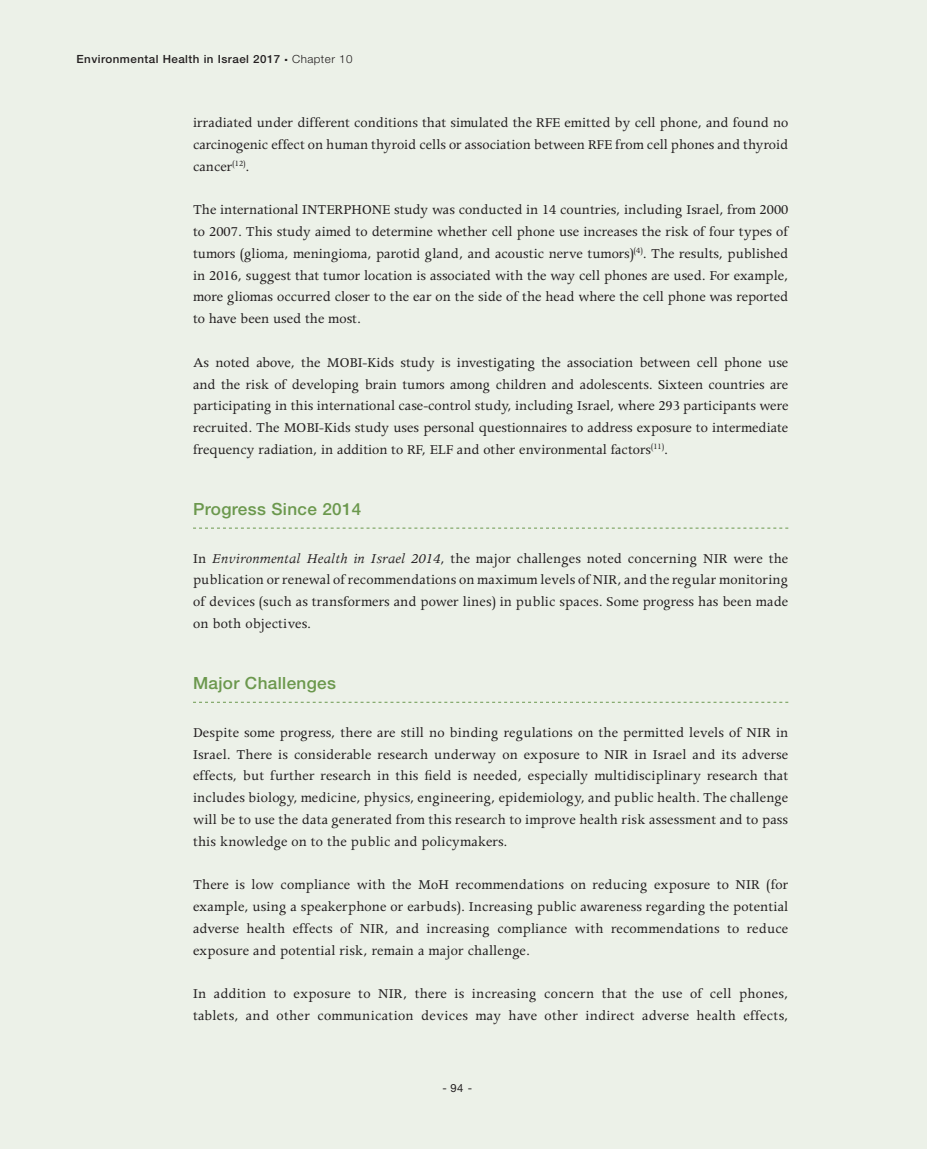
<style>
.page{position:relative;width:927px;height:1149px;background:#fff}
.page>*{position:absolute;margin:0;border:0;box-sizing:border-box;transform-origin:0 0}
.t1{font:500 16.8px "Helvetica Neue";letter-spacing:.02em;color:#6b984d}
.t2{font:15.3px/21.8px "Apollo";letter-spacing:.01em;color:#231f20;text-align:justify}
.t3{font:500 11.25px "Helvetica Neue";letter-spacing:.04em;color:#231f20}
.t4{font:11.25px "Helvetica Neue";color:#231f20}
.s1{font-weight:300}
.s2{font-style:italic}
</style>
<div class="page">
<div style="left:0;top:0;width:927px;height:1148px;background:#ecf1e8"></div>
<svg style="left:193px;top:527px;width:595px;height:1px"></svg>
<svg style="left:193px;top:701px;width:595px;height:1px"></svg>
<p class="t3" style="left:77px;top:52px;width:277px">Environmental Health in Israel 2017 <span class="s1">Chapter 10</span></p>
<p class="t2" style="left:193px;top:112px;width:597px">irradiated under different conditions that simulated the RFE emitted by cell phone, and found no carcinogenic effect on human thyroid cells or association between RFE from cell phones and thyroid cancer<sup>(12)</sup>.</p>
<p class="t2" style="left:193px;top:199px;width:597px">The international INTERPHONE study was conducted in 14 countries, including Israel, from 2000 to 2007. This study aimed to determine whether cell phone use increases the risk of four types of tumors (glioma, meningioma, parotid gland, and acoustic nerve tumors)<sup>(4)</sup>. The results, published in 2016, suggest that tumor location is associated with the way cell phones are used. For example, more gliomas occurred closer to the ear on the side of the head where the cell phone was reported to have been used the most.</p>
<p class="t2" style="left:193px;top:351px;width:597px">As noted above, the MOBI-Kids study is investigating the association between cell phone use and the risk of developing brain tumors among children and adolescents. Sixteen countries are participating in this international case-control study, including Israel, where 293 participants were recruited. The MOBI-Kids study uses personal questionnaires to address exposure to intermediate frequency radiation, in addition to RF, ELF and other environmental factors<sup>(11)</sup>.</p>
<p class="t1" style="left:193px;top:498px;width:170px">Progress Since 2014</p>
<p class="t2" style="left:193px;top:547px;width:597px">In <span class="s2">Environmental Health in Israel 2014</span>, the major challenges noted concerning NIR were the publication or renewal of recommendations on maximum levels of NIR, and the regular monitoring of devices (such as transformers and power lines) in public spaces. Some progress has been made on both objectives.</p>
<p class="t1" style="left:193px;top:672px;width:144px">Major Challenges</p>
<p class="t2" style="left:193px;top:721px;width:597px">Despite some progress, there are still no binding regulations on the permitted levels of NIR in Israel. There is considerable research underway on exposure to NIR in Israel and its adverse effects, but further research in this field is needed, especially multidisciplinary research that includes biology, medicine, physics, engineering, epidemiology, and public health. The challenge will be to use the data generated from this research to improve health risk assessment and to pass this knowledge on to the public and policymakers.</p>
<p class="t2" style="left:193px;top:874px;width:597px">There is low compliance with the MoH recommendations on reducing exposure to NIR (for example, using a speakerphone or earbuds). Increasing public awareness regarding the potential adverse health effects of NIR, and increasing compliance with recommendations to reduce exposure and potential risk, remain a major challenge.</p>
<p class="t2" style="left:193px;top:982px;width:597px">In addition to exposure to NIR, there is increasing concern that the use of cell phones, tablets, and other communication devices may have other indirect adverse health effects,</p>
<p class="t4" style="left:443px;top:1080px;width:31px">- 94 -</p>
</div>
